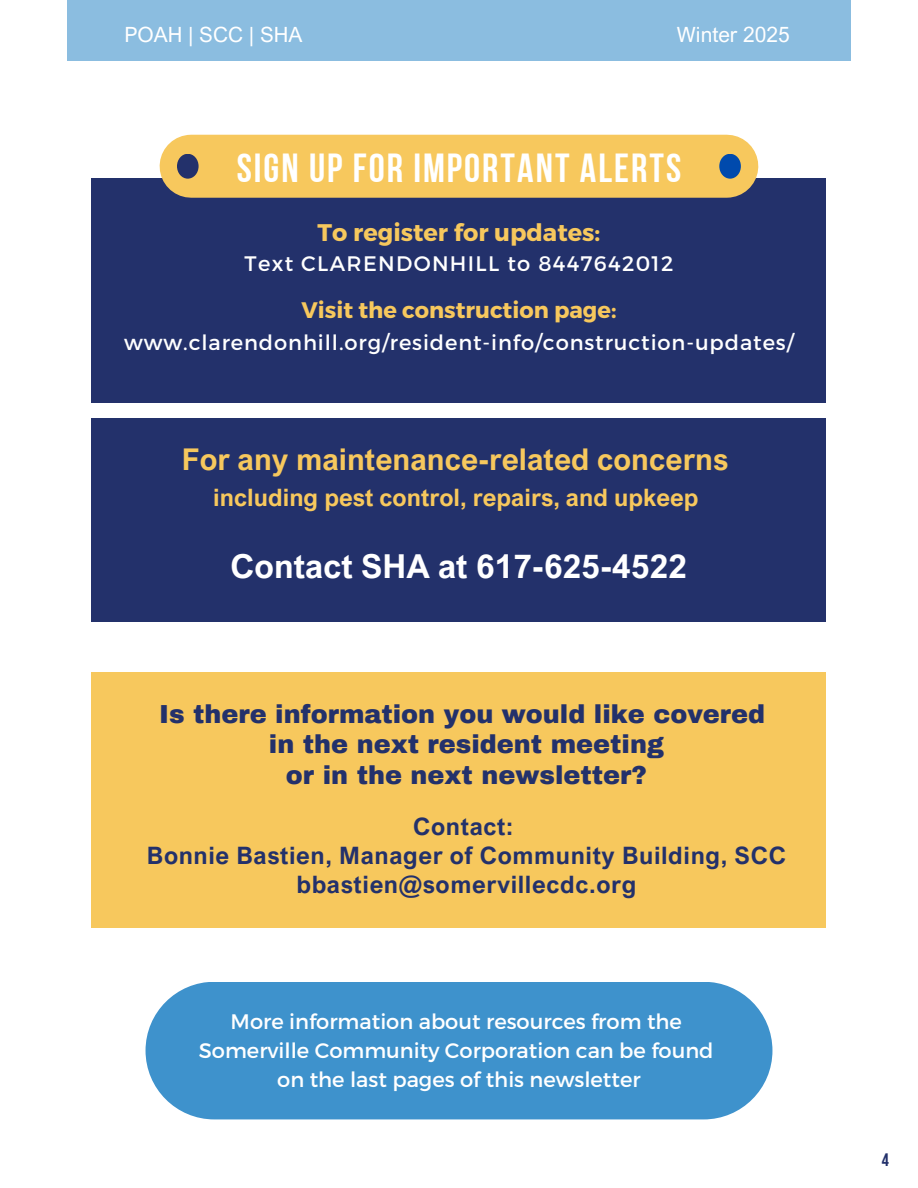
<style>
.page{position:relative;width:918px;height:1188px;background:#fff}
.page>*{position:absolute;margin:0;border:0;box-sizing:border-box;transform-origin:0 0}
.t1{font:40.5px "Bebas Neue Cyrillic";letter-spacing:.05em;color:#fff}
.t2{font:700 33px "Arial Nova";color:#fff}
.t3{font:700 30px "Arial Nova";color:#f7c85d}
.t4{font:900 25.5px/30.3px "Archivo";color:#23316b;text-align:center}
.t5{font:700 24px/29.2px "Arial Nova";letter-spacing:.025em;color:#23316b;text-align:center}
.t6{font:700 24px "Arial Nova";color:#f7c85d}
.t7{font:700 24px "Montserrat";color:#f7c85d}
.t8{font:700 22.5px "Montserrat";color:#f7c85d}
.t9{font:21px "Montserrat";color:#fff}
.t10{font:21px "Montserrat";letter-spacing:.045em;color:#fff}
.t11{font:21px "Montserrat";letter-spacing:.065em;color:#fff}
.t12{font:21px "Arial Nova";color:#fff}
.t13{font:18px "Bebas Neue Cyrillic";color:#23316b}
</style>
<div class="page">
<div style="left:92px;top:179px;width:734px;height:224px;background:#23316b"></div>
<div style="left:191px;top:135px;width:536px;height:63px;background:#f7c85d"></div>
<div style="left:177px;top:154px;width:22px;height:25px;background:#23316b;border-radius:50%"></div>
<div style="left:719px;top:154px;width:22px;height:25px;background:#004aad;border-radius:50%"></div>
<div style="left:92px;top:672px;width:734px;height:256px;background:#f7c85d"></div>
<div style="left:92px;top:418px;width:734px;height:204px;background:#23316b"></div>
<div style="left:146px;top:982px;width:626px;height:137px;background:#3e92cc;border-radius:69px"></div>
<div style="left:67px;top:0;width:784px;height:61px;background:#8bbde0"></div>
<h1 class="t12" style="left:124px;top:21px;width:180px">POAH | SCC | SHA</h1>
<h3 class="t12" style="left:677px;top:21px;width:114px">Winter 2025</h3>
<p class="t1" style="left:237px;top:151px;width:446px">SIGN UP FOR IMPORTANT ALERTS</p>
<h6 class="t7" style="left:318px;top:217px;width:284px">To register for updates:</h6>
<p class="t11" style="left:245px;top:250px;width:430px">Text CLARENDONHILL to 8447642012</p>
<h3 class="t8" style="left:301px;top:296px;width:317px">Visit the construction page:</h3>
<h2 class="t10" style="left:124px;top:328px;width:671px">www.clarendonhill.org/resident-info/construction-updates/</h2>
<h4 class="t3" style="left:182px;top:441px;width:548px">For any maintenance-related concerns</h4>
<h4 class="t6" style="left:213px;top:483px;width:487px">including pest control, repairs, and upkeep</h4>
<h3 class="t2" style="left:231px;top:546px;width:458px">Contact SHA at 617-625-4522</h3>
<p class="t4" style="left:159px;top:699px;width:608px">Is there information you would like covered in the next resident meeting<br>or in the next newsletter?</p>
<p class="t5" style="left:147px;top:811px;width:641px">Contact:<br>Bonnie Bastien, Manager of Community Building, SCC bbastien@somervillecdc.org</p>
<h5 class="t9" style="left:231px;top:1008px;width:453px">More information about resources from the</h5>
<p class="t9" style="left:199px;top:1037px;width:516px">Somerville Community Corporation can be found</p>
<p class="t9" style="left:277px;top:1066px;width:365px">on the last pages of this newsletter</p>
<p class="t13" style="left:882px;top:1152px;width:9px">4</p>
</div>
